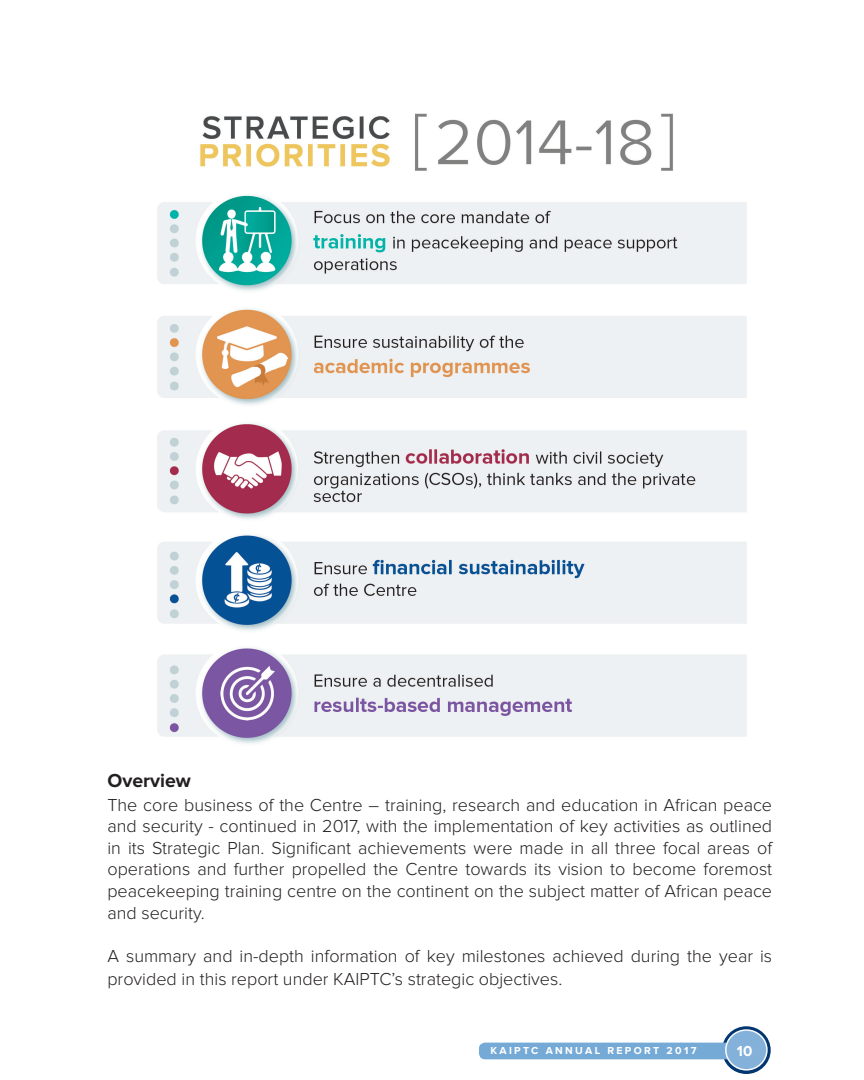
<style>
.page{position:relative;width:864px;height:1080px;background:#fff}
.page>*{position:absolute;margin:0;border:0;box-sizing:border-box;transform-origin:0 0}
.t1{font:700 19.5px "Proxima Nova";color:#231f20}
.t2{font:300 18px/21.6px "Proxima Nova";color:#231f20;text-align:justify}
.t3{font:700 15px "Proxima Nova";color:#fff}
.t4{font:700 10.5px "Proxima Nova";letter-spacing:.22em;color:#fff}
</style>
<div class="page">
<svg style="left:722px;top:1026px;width:49px;height:48px"></svg>
<div style="left:479px;top:1043px;width:268px;height:16px;background:#76aad6;border-radius:6px"></div>
<div style="left:726px;top:1030px;width:41px;height:40px;background:#84b1da;border-radius:50%"></div>
<div style="left:725px;top:1029px;width:43px;height:42px;border:2px solid #f9fbfd;border-radius:50%"></div>
<img style="left:158px;top:113px;width:588px;height:631px">
<p class="t1" style="left:107px;top:772px;width:85px">Overview</p>
<p class="t2" style="left:107px;top:795px;width:666px">The core business of the Centre – training, research and education in African peace and security - continued in 2017, with the implementation of key activities as outlined in its Strategic Plan. Significant achievements were made in all three focal areas of operations and further propelled the Centre towards its vision to become foremost peacekeeping training centre on the continent on the subject matter of African peace and security.</p>
<p class="t2" style="left:107px;top:945px;width:666px;line-height:23.4px">A summary and in-depth information of key milestones achieved during the year is provided in this report under KAIPTC’s strategic objectives.</p>
<p class="t4" style="left:491px;top:1046px;width:207px">KAIPTC ANNUAL REPORT 2017</p>
<p class="t3" style="left:737px;top:1044px;width:17px">10</p>
</div>
